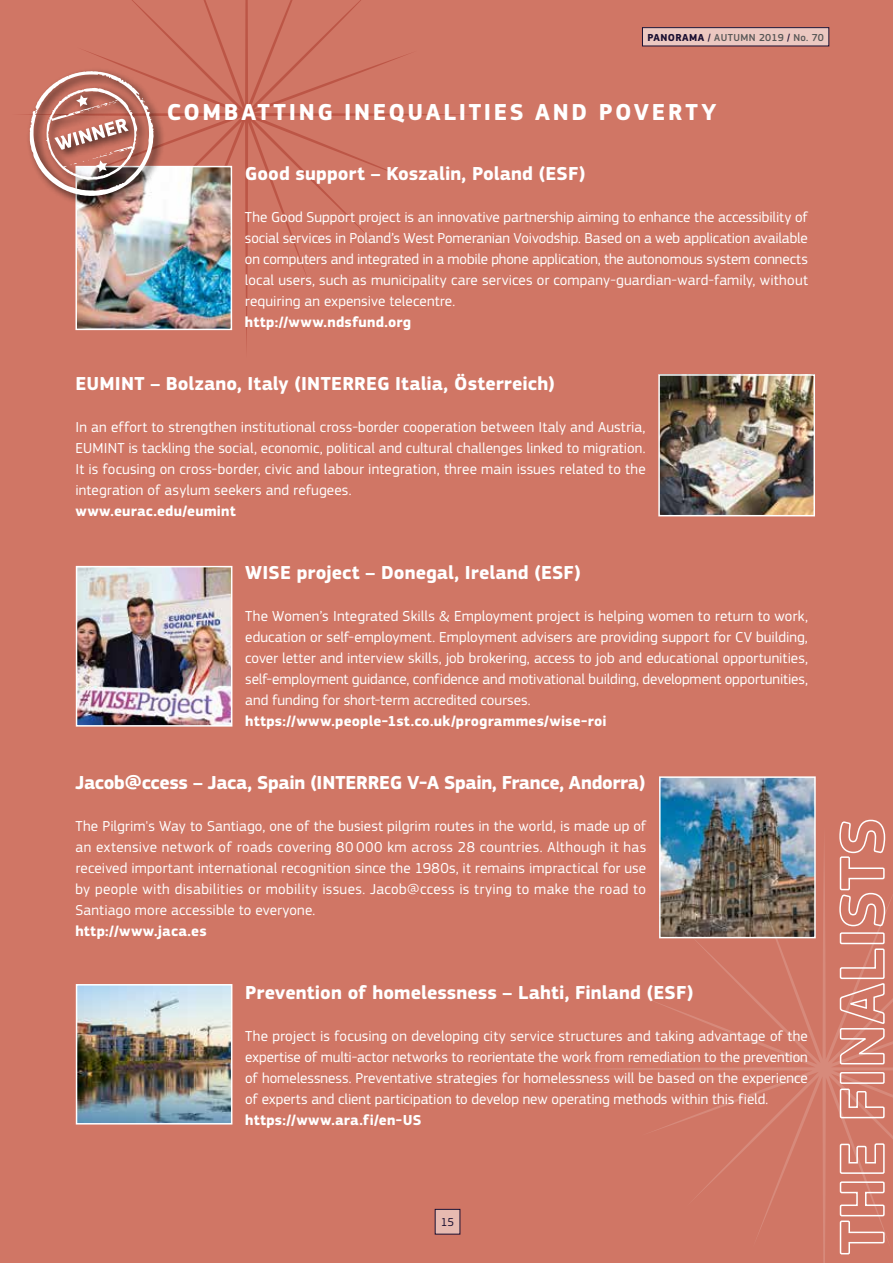
<style>
.page{position:relative;width:893px;height:1263px;background:#d07665}
.page>*{position:absolute;margin:0;border:0;box-sizing:border-box;transform-origin:0 0}
.t1{font:700 24px "EC Square Sans Pro";letter-spacing:.11em;color:#fff}
.t2{font:700 19.5px "EC Square Sans Pro";letter-spacing:.005em;color:#fff}
.t3{font:700 19.5px "EC Square Sans Pro";letter-spacing:-.02em;color:#fff}
.t4{font:15px/21px "EC Square Sans Pro";letter-spacing:.005em;color:#fff;text-align:justify}
.t5{font:700 15px "EC Square Sans Pro";letter-spacing:.015em;color:#fff}
.t6{font:12px "EC Square Sans Pro";color:#1b1032}
.t7{font:500 10.5px "EC Square Sans Pro";letter-spacing:.03em;color:#575756}
.s1{font-weight:700;color:#1b1032}
.s2{color:#1b1032}
</style>
<div class="page">
<div style="left:435px;top:1209px;width:25px;height:25px;background:#e7bab1"></div>
<svg style="left:24px;top:0;width:445px;height:346px"></svg>
<div style="left:642px;top:28px;width:187px;height:18px;background:#ecc8c1"></div>
<div style="left:642px;top:27px;width:187px;height:19px;border:1px solid #1b1032"></div>
<img style="left:78px;top:169px;width:151px;height:158px">
<div style="left:75px;top:166px;width:157px;height:164px;border:2px solid #fff"></div>
<img style="left:79px;top:987px;width:150px;height:134px">
<div style="left:76px;top:984px;width:156px;height:140px;border:2px solid #fff"></div>
<img style="left:662px;top:779px;width:151px;height:47px">
<div style="left:659px;top:776px;width:157px;height:162px;border:2px solid #fff"></div>
<img style="left:79px;top:569px;width:150px;height:155px">
<div style="left:76px;top:566px;width:156px;height:161px;border:2px solid #fff"></div>
<svg style="left:607px;top:826px;width:286px;height:437px"></svg>
<img style="left:661px;top:377px;width:151px;height:136px">
<div style="left:658px;top:374px;width:157px;height:142px;border:2px solid #fff"></div>
<div style="left:26px;top:67px;width:140px;height:141px;background:#000;opacity:.75"></div>
<svg style="left:29px;top:71px;width:125px;height:125px"></svg>
<svg style="left:839px;top:1181px;width:46px;height:74px"></svg>
<svg style="left:839px;top:1142px;width:46px;height:32px"></svg>
<svg style="left:839px;top:1088px;width:46px;height:31px"></svg>
<div style="left:840px;top:1072px;width:45px;height:12px;border:2px solid #fff"></div>
<svg style="left:839px;top:948px;width:46px;height:117px"></svg>
<div style="left:840px;top:932px;width:45px;height:12px;border:2px solid #fff"></div>
<svg style="left:839px;top:819px;width:47px;height:108px"></svg>
<p class="t7" style="left:647px;top:31px;width:178px"><span class="s1">PANORAMA</span> <span class="s2">/</span> AUTUMN 2019 <span class="s2">/</span> No. 70</p>
<h1 class="t1" style="left:167px;top:97px;width:551px">COMBATTING INEQUALITIES AND POVERTY</h1>
<h2 class="t2" style="left:245px;top:162px;width:342px">Good support – Koszalin, Poland (ESF)</h2>
<p class="t4" style="left:245px;top:207px;width:565px">The Good Support project is an innovative partnership aiming to enhance the accessibility of social services in Poland’s West Pomeranian Voivodship. Based on a web application available on computers and integrated in a mobile phone application, the autonomous system connects local users, such as municipality care services or company-guardian-ward-family, without requiring an expensive telecentre.</p>
<p class="t5" style="left:245px;top:313px;width:168px">http://www.ndsfund.org</p>
<h2 class="t2" style="left:75px;top:372px;width:481px">EUMINT – Bolzano, Italy (INTERREG Italia, Österreich)</h2>
<p class="t4" style="left:75px;top:417px;width:572px">In an effort to strengthen institutional cross-border cooperation between Italy and Austria, EUMINT is tackling the social, economic, political and cultural challenges linked to migration.<br>It is focusing on cross-border, civic and labour integration, three main issues related to the integration of asylum seekers and refugees.</p>
<p class="t5" style="left:75px;top:502px;width:162px">www.eurac.edu/eumint</p>
<h2 class="t2" style="left:245px;top:561px;width:337px">WISE project – Donegal, Ireland (ESF)</h2>
<p class="t4" style="left:245px;top:606px;width:564px">The Women’s Integrated Skills &amp; Employment project is helping women to return to work, education or self-employment. Employment advisers are providing support for CV building, cover letter and interview skills, job brokering, access to job and educational opportunities, self-employment guidance, confidence and motivational building, development opportunities, and funding for short-term accredited courses.</p>
<p class="t5" style="left:245px;top:712px;width:363px">https://www.people-1st.co.uk/programmes/wise-roi</p>
<h2 class="t3" style="left:75px;top:771px;width:571px">Jacob@ccess – Jaca, Spain (INTERREG V-A Spain, France, Andorra)</h2>
<p class="t4" style="left:75px;top:816px;width:572px">The Pilgrim's Way to Santiago, one of the busiest pilgrim routes in the world, is made up of an extensive network of roads covering 80 000 km across 28 countries. Although it has received important international recognition since the 1980s, it remains impractical for use by people with disabilities or mobility issues. Jacob@ccess is trying to make the road to Santiago more accessible to everyone.</p>
<p class="t5" style="left:75px;top:922px;width:133px">http://www.jaca.es</p>
<h2 class="t2" style="left:245px;top:981px;width:450px">Prevention of homelessness – Lahti, Finland (ESF)</h2>
<p class="t4" style="left:245px;top:1026px;width:564px">The project is focusing on developing city service structures and taking advantage of the expertise of multi-actor networks to reorientate the work from remediation to the prevention of homelessness. Preventative strategies for homelessness will be based on the experience of experts and client participation to develop new operating methods within this field.</p>
<p class="t5" style="left:245px;top:1111px;width:178px">https://www.ara.fi/en-US</p>
<p class="t6" style="left:441px;top:1215px;width:15px">15</p>
</div>
